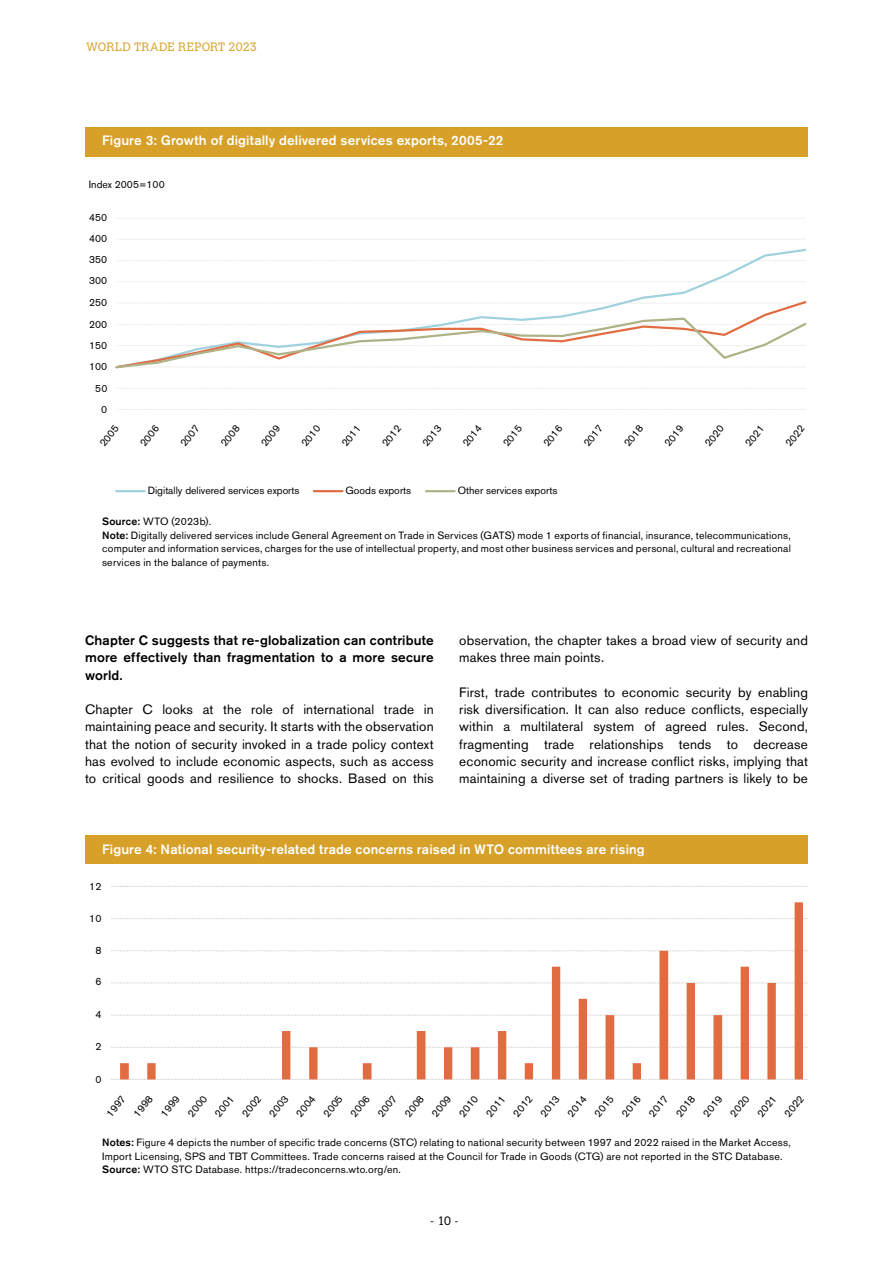
<style>
.page{position:relative;width:893px;height:1263px;background:#fff}
.page>*{position:absolute;margin:0;border:0;box-sizing:border-box;transform-origin:0 0}
.t1{font:13.5px/17.2px "Akzidenz Grotesk BE";letter-spacing:.01em;color:#000;text-align:justify}
.t2{font:500 13.5px "Akzidenz Grotesk BE";letter-spacing:.01em;color:#fff}
.t3{font:500 13.5px/17.2px "Akzidenz Grotesk BE";letter-spacing:.01em;color:#000;text-align:justify}
.t4{font:300 12px "Calvert MT Std";letter-spacing:.02em;color:#d6a029}
.t5{font:300 12px "Calvert MT Std";color:#000}
.t6{font:10.5px/13.5px "Akzidenz Grotesk BE";letter-spacing:.02em;color:#000}
.t7{font:10.5px "Akzidenz Grotesk BE";color:#010202}
.t8{font:10.35px "Akzidenz Grotesk BE";color:#010202}
.s1{font-weight:500}
</style>
<div class="page">
<div style="left:85px;top:127px;width:723px;height:30px;background:#d6a029"></div>
<svg style="left:117px;top:409px;width:688px;height:1px"></svg>
<svg style="left:117px;top:388px;width:688px;height:1px"></svg>
<svg style="left:117px;top:239px;width:688px;height:1px"></svg>
<svg style="left:117px;top:218px;width:688px;height:1px"></svg>
<svg style="left:117px;top:249px;width:690px;height:50px"></svg>
<svg style="left:117px;top:299px;width:690px;height:17px"></svg>
<svg style="left:115px;top:316px;width:692px;height:53px"></svg>
<hr style="left:116px;top:490px;width:29px;height:2px;background:#9fd1df">
<hr style="left:314px;top:490px;width:28px;height:2px;background:#e26c42">
<hr style="left:426px;top:490px;width:29px;height:2px;background:#afb186">
<div style="left:85px;top:835px;width:723px;height:28px;background:#d6a029"></div>
<svg style="left:111px;top:1079px;width:697px;height:1px"></svg>
<svg style="left:111px;top:886px;width:697px;height:1px"></svg>
<svg style="left:120px;top:902px;width:683px;height:177px"></svg>
<p class="t4" style="left:86px;top:40px;width:172px">WORLD TRADE REPORT 2023</p>
<p class="t2" style="left:102px;top:132px;width:403px">Figure 3: Growth of digitally delivered services exports, 2005-22</p>
<p class="t8" style="left:89px;top:179px;width:77px">Index 2005=100</p>
<p class="t8" style="left:89px;top:211px;width:20px">450</p>
<p class="t8" style="left:89px;top:232px;width:20px">400</p>
<p class="t8" style="left:89px;top:253px;width:20px">350</p>
<p class="t8" style="left:89px;top:274px;width:20px">300</p>
<p class="t8" style="left:89px;top:297px;width:20px">250</p>
<p class="t8" style="left:89px;top:318px;width:20px">200</p>
<p class="t8" style="left:89px;top:339px;width:20px">150</p>
<p class="t8" style="left:89px;top:360px;width:20px">100</p>
<p class="t8" style="left:95px;top:382px;width:14px">50</p>
<p class="t8" style="left:101px;top:403px;width:8px">0</p>
<p class="t8" style="left:97px;top:441px;width:26px;rotate:-51deg">2005</p>
<p class="t8" style="left:137px;top:441px;width:26px;rotate:-51deg">2006</p>
<p class="t8" style="left:177px;top:441px;width:26px;rotate:-51deg">2007</p>
<p class="t8" style="left:218px;top:441px;width:26px;rotate:-51deg">2008</p>
<p class="t8" style="left:258px;top:441px;width:26px;rotate:-51deg">2009</p>
<p class="t8" style="left:298px;top:441px;width:26px;rotate:-51deg">2010</p>
<p class="t8" style="left:339px;top:441px;width:26px;rotate:-51deg">2011</p>
<p class="t8" style="left:379px;top:441px;width:26px;rotate:-51deg">2012</p>
<p class="t8" style="left:419px;top:441px;width:26px;rotate:-51deg">2013</p>
<p class="t8" style="left:460px;top:441px;width:26px;rotate:-51deg">2014</p>
<p class="t8" style="left:500px;top:441px;width:26px;rotate:-51deg">2015</p>
<p class="t8" style="left:540px;top:441px;width:26px;rotate:-51deg">2016</p>
<p class="t8" style="left:581px;top:441px;width:26px;rotate:-51deg">2017</p>
<p class="t8" style="left:621px;top:441px;width:26px;rotate:-51deg">2018</p>
<p class="t8" style="left:661px;top:441px;width:26px;rotate:-51deg">2019</p>
<p class="t8" style="left:702px;top:441px;width:26px;rotate:-51deg">2020</p>
<p class="t8" style="left:742px;top:441px;width:26px;rotate:-51deg">2021</p>
<p class="t8" style="left:783px;top:441px;width:26px;rotate:-51deg">2022</p>
<p class="t8" style="left:148px;top:484px;width:153px">Digitally delivered services exports</p>
<p class="t8" style="left:346px;top:484px;width:67px">Goods exports</p>
<p class="t8" style="left:458px;top:484px;width:101px">Other services exports</p>
<p class="t6" style="left:102px;top:515px;width:690px"><span class="s1">Source:</span> WTO (2023b).<br><span class="s1">Note:</span> Digitally delivered services include General Agreement on Trade in Services (GATS) mode 1 exports of financial, insurance, telecommunications, computer and information services, charges for the use of intellectual property, and most other business services and personal, cultural and recreational services in the balance of payments.</p>
<p class="t3" style="left:85px;top:631px;width:350px">Chapter C suggests that re-globalization can contribute more effectively than fragmentation to a more secure world.</p>
<p class="t1" style="left:85px;top:701px;width:350px">Chapter C looks at the role of international trade in maintaining peace and security. It starts with the observation that the notion of security invoked in a trade policy context has evolved to include economic aspects, such as access to critical goods and resilience to shocks. Based on this</p>
<p class="t1" style="left:459px;top:632px;width:350px">observation, the chapter takes a broad view of security and makes three main points.</p>
<p class="t1" style="left:459px;top:683px;width:350px">First, trade contributes to economic security by enabling risk diversification. It can also reduce conflicts, especially within a multilateral system of agreed rules. Second, fragmenting trade relationships tends to decrease economic security and increase conflict risks, implying that maintaining a diverse set of trading partners is likely to be</p>
<p class="t2" style="left:102px;top:840px;width:544px">Figure 4: National security-related trade concerns raised in WTO committees are rising</p>
<p class="t7" style="left:89px;top:880px;width:14px">12</p>
<p class="t7" style="left:89px;top:912px;width:14px">10</p>
<p class="t7" style="left:95px;top:944px;width:8px">8</p>
<p class="t7" style="left:95px;top:975px;width:8px">6</p>
<p class="t7" style="left:95px;top:1008px;width:8px">4</p>
<p class="t7" style="left:95px;top:1039px;width:8px">2</p>
<p class="t7" style="left:95px;top:1073px;width:8px">0</p>
<p class="t7" style="left:103px;top:1111px;width:26px;rotate:-51deg">1997</p>
<p class="t7" style="left:131px;top:1111px;width:26px;rotate:-51deg">1998</p>
<p class="t7" style="left:158px;top:1111px;width:26px;rotate:-51deg">1999</p>
<p class="t7" style="left:185px;top:1111px;width:26px;rotate:-51deg">2000</p>
<p class="t7" style="left:212px;top:1111px;width:26px;rotate:-51deg">2001</p>
<p class="t7" style="left:239px;top:1111px;width:26px;rotate:-51deg">2002</p>
<p class="t7" style="left:266px;top:1111px;width:26px;rotate:-51deg">2003</p>
<p class="t7" style="left:293px;top:1111px;width:26px;rotate:-51deg">2004</p>
<p class="t7" style="left:320px;top:1111px;width:26px;rotate:-51deg">2005</p>
<p class="t7" style="left:347px;top:1111px;width:26px;rotate:-51deg">2006</p>
<p class="t7" style="left:375px;top:1111px;width:26px;rotate:-51deg">2007</p>
<p class="t7" style="left:402px;top:1111px;width:26px;rotate:-51deg">2008</p>
<p class="t7" style="left:429px;top:1111px;width:26px;rotate:-51deg">2009</p>
<p class="t7" style="left:456px;top:1111px;width:26px;rotate:-51deg">2010</p>
<p class="t7" style="left:483px;top:1111px;width:26px;rotate:-51deg">2011</p>
<p class="t7" style="left:510px;top:1111px;width:26px;rotate:-51deg">2012</p>
<p class="t7" style="left:537px;top:1111px;width:26px;rotate:-51deg">2013</p>
<p class="t7" style="left:564px;top:1111px;width:26px;rotate:-51deg">2014</p>
<p class="t7" style="left:592px;top:1111px;width:26px;rotate:-51deg">2015</p>
<p class="t7" style="left:619px;top:1111px;width:26px;rotate:-51deg">2016</p>
<p class="t7" style="left:646px;top:1111px;width:26px;rotate:-51deg">2017</p>
<p class="t7" style="left:673px;top:1111px;width:26px;rotate:-51deg">2018</p>
<p class="t7" style="left:700px;top:1111px;width:26px;rotate:-51deg">2019</p>
<p class="t7" style="left:727px;top:1111px;width:26px;rotate:-51deg">2020</p>
<p class="t7" style="left:754px;top:1111px;width:26px;rotate:-51deg">2021</p>
<p class="t7" style="left:781px;top:1111px;width:26px;rotate:-51deg">2022</p>
<p class="t6" style="left:102px;top:1136px;width:690px"><span class="s1">Notes:</span> Figure 4 depicts the number of specific trade concerns (STC) relating to national security between 1997 and 2022 raised in the Market Access,<br>Import Licensing, SPS and TBT Committees. Trade concerns raised at the Council for Trade in Goods (CTG) are not reported in the STC Database.<br><span class="s1">Source:</span> WTO STC Database. https://tradeconcerns.wto.org/en.</p>
<p class="t5" style="left:430px;top:1214px;width:30px">- 10 -</p>
</div>
